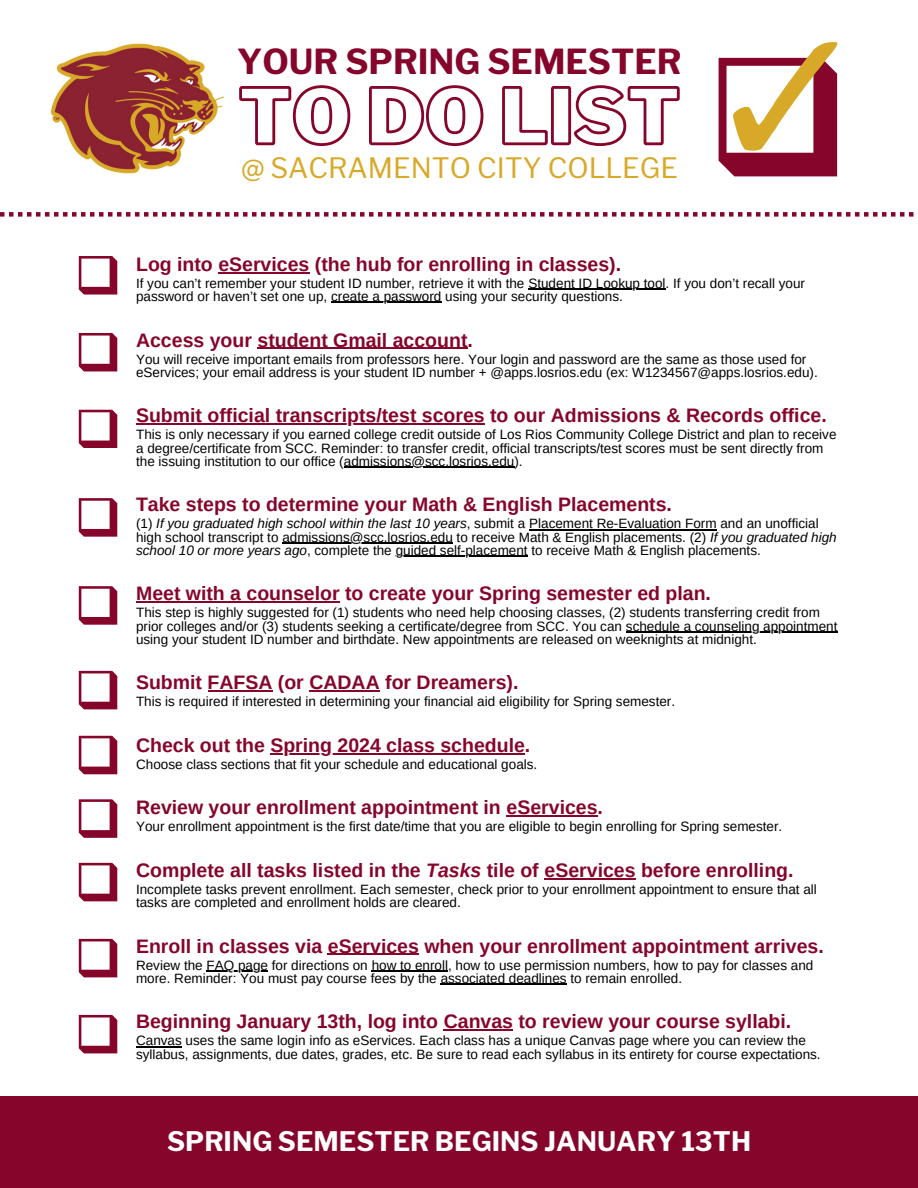
<style>
.page{position:relative;width:918px;height:1188px;background:#fff}
.page>*{position:absolute;margin:0;border:0;box-sizing:border-box;transform-origin:0 0}
.t1{font:700 34.2px "Libre Franklin";color:#86052b}
.t2{font:27.9px "Libre Franklin";color:#d8a929}
.t3{font:700 26.7px "Libre Franklin";color:#fff}
.t4{font:700 19.5px "Arimo";color:#86052b}
.t5{font:13.5px/13.2px "Arimo";color:#000}
.s1{font-style:italic}
</style>
<div class="page">
<div style="left:0;top:1096px;width:918px;height:92px;background:#86052b"></div>
<svg style="left:241px;top:85px;width:439px;height:61px"></svg>
<img style="left:50px;top:43px;width:191px;height:131px">
<svg style="left:0;top:212px;width:914px;height:5px"></svg>
<svg style="left:719px;top:42px;width:119px;height:134px"></svg>
<svg style="left:79px;top:256px;width:38px;height:38px"></svg>
<svg style="left:79px;top:333px;width:38px;height:38px"></svg>
<svg style="left:79px;top:410px;width:38px;height:38px"></svg>
<svg style="left:79px;top:586px;width:38px;height:38px"></svg>
<svg style="left:79px;top:498px;width:38px;height:38px"></svg>
<svg style="left:79px;top:671px;width:38px;height:38px"></svg>
<svg style="left:79px;top:736px;width:38px;height:38px"></svg>
<svg style="left:79px;top:799px;width:38px;height:39px"></svg>
<svg style="left:79px;top:863px;width:38px;height:38px"></svg>
<svg style="left:79px;top:939px;width:38px;height:38px"></svg>
<hr style="left:218px;top:272px;width:91px;height:2px;background:#86052b">
<hr style="left:528px;top:289px;width:138px;height:1px;background:#000">
<hr style="left:331px;top:302px;width:110px;height:1px;background:#000">
<hr style="left:257px;top:348px;width:211px;height:1px;background:#86052b">
<hr style="left:136px;top:423px;width:349px;height:2px;background:#86052b">
<hr style="left:344px;top:467px;width:170px;height:1px;background:#000">
<hr style="left:529px;top:529px;width:188px;height:1px;background:#000">
<hr style="left:282px;top:542px;width:171px;height:2px;background:#000">
<hr style="left:396px;top:556px;width:132px;height:1px;background:#000">
<hr style="left:136px;top:601px;width:204px;height:2px;background:#86052b">
<hr style="left:626px;top:631px;width:212px;height:2px;background:#000">
<hr style="left:208px;top:690px;width:65px;height:2px;background:#86052b">
<hr style="left:309px;top:690px;width:71px;height:2px;background:#86052b">
<hr style="left:270px;top:753px;width:255px;height:2px;background:#86052b">
<hr style="left:507px;top:815px;width:91px;height:2px;background:#86052b">
<hr style="left:545px;top:878px;width:91px;height:2px;background:#86052b">
<hr style="left:328px;top:954px;width:91px;height:1px;background:#86052b">
<hr style="left:207px;top:970px;width:61px;height:2px;background:#000">
<hr style="left:372px;top:970px;width:76px;height:2px;background:#000">
<hr style="left:441px;top:984px;width:126px;height:1px;background:#000">
<hr style="left:444px;top:1029px;width:69px;height:2px;background:#86052b">
<hr style="left:136px;top:1046px;width:46px;height:1px;background:#000">
<svg style="left:79px;top:1015px;width:38px;height:38px"></svg>
<p class="t1" style="left:237px;top:41px;width:446px">YOUR SPRING SEMESTER</p>
<p class="t2" style="left:241px;top:151px;width:438px">@ SACRAMENTO CITY COLLEGE</p>
<p class="t4" style="left:136px;top:253px;width:486px">Log into eServices (the hub for enrolling in classes).</p>
<p class="t5" style="left:136px;top:277px;width:671px">If you can’t remember your student ID number, retrieve it with the Student ID Lookup tool. If you don’t recall your password or haven’t set one up, create a password using your security questions.</p>
<p class="t4" style="left:136px;top:329px;width:338px">Access your student Gmail account.</p>
<p class="t5" style="left:136px;top:352px;width:683px">You will receive important emails from professors here. Your login and password are the same as those used for eServices; your email address is your student ID number + @apps.losrios.edu (ex: W1234567@apps.losrios.edu).</p>
<p class="t4" style="left:136px;top:405px;width:692px">Submit official transcripts/test scores to our Admissions &amp; Records office.</p>
<p class="t5" style="left:136px;top:428px;width:702px">This is only necessary if you earned college credit outside of Los Rios Community College District and plan to receive a degree/certificate from SCC. Reminder: to transfer credit, official transcripts/test scores must be sent directly from the issuing institution to our office (admissions@scc.losrios.edu).</p>
<p class="t4" style="left:136px;top:494px;width:537px">Take steps to determine your Math &amp; English Placements.</p>
<p class="t5" style="left:136px;top:517px;width:702px">(1) <span class="s1">If you graduated high school within the last 10 years</span>, submit a Placement Re-Evaluation Form and an unofficial high school transcript to admissions@scc.losrios.edu to receive Math &amp; English placements. (2) <span class="s1">If you graduated high school 10 or more years ago</span>, complete the guided self-placement to receive Math &amp; English placements.</p>
<p class="t4" style="left:136px;top:583px;width:576px">Meet with a counselor to create your Spring semester ed plan.</p>
<p class="t5" style="left:136px;top:606px;width:703px">This step is highly suggested for (1) students who need help choosing classes, (2) students transferring credit from prior colleges and/or (3) students seeking a certificate/degree from SCC. You can schedule a counseling appointment using your student ID number and birthdate. New appointments are released on weeknights at midnight.</p>
<p class="t4" style="left:136px;top:672px;width:384px">Submit FAFSA (or CADAA for Dreamers).</p>
<p class="t5" style="left:136px;top:695px;width:541px">This is required if interested in determining your financial aid eligibility for Spring semester.</p>
<p class="t4" style="left:136px;top:734px;width:396px">Check out the Spring 2024 class schedule.</p>
<p class="t5" style="left:136px;top:758px;width:403px">Choose class sections that fit your schedule and educational goals.</p>
<p class="t4" style="left:136px;top:797px;width:468px">Review your enrollment appointment in eServices.</p>
<p class="t5" style="left:136px;top:820px;width:648px">Your enrollment appointment is the first date/time that you are eligible to begin enrolling for Spring semester.</p>
<p class="t4" style="left:136px;top:859px;width:659px">Complete all tasks listed in the <span class="s1">Tasks</span> tile of eServices before enrolling.</p>
<p class="t5" style="left:136px;top:883px;width:682px">Incomplete tasks prevent enrollment. Each semester, check prior to your enrollment appointment to ensure that all tasks are completed and enrollment holds are cleared.</p>
<p class="t4" style="left:136px;top:935px;width:689px">Enroll in classes via eServices when your enrollment appointment arrives.</p>
<p class="t5" style="left:136px;top:958px;width:679px">Review the FAQ page for directions on how to enroll, how to use permission numbers, how to pay for classes and more. Reminder: You must pay course fees by the associated deadlines to remain enrolled.</p>
<p class="t4" style="left:136px;top:1011px;width:657px">Beginning January 13th, log into Canvas to review your course syllabi.</p>
<p class="t5" style="left:136px;top:1034px;width:686px">Canvas uses the same login info as eServices. Each class has a unique Canvas page where you can review the syllabus, assignments, due dates, grades, etc. Be sure to read each syllabus in its entirety for course expectations.</p>
<p class="t3" style="left:167px;top:1125px;width:585px">SPRING SEMESTER BEGINS JANUARY 13TH</p>
</div>
